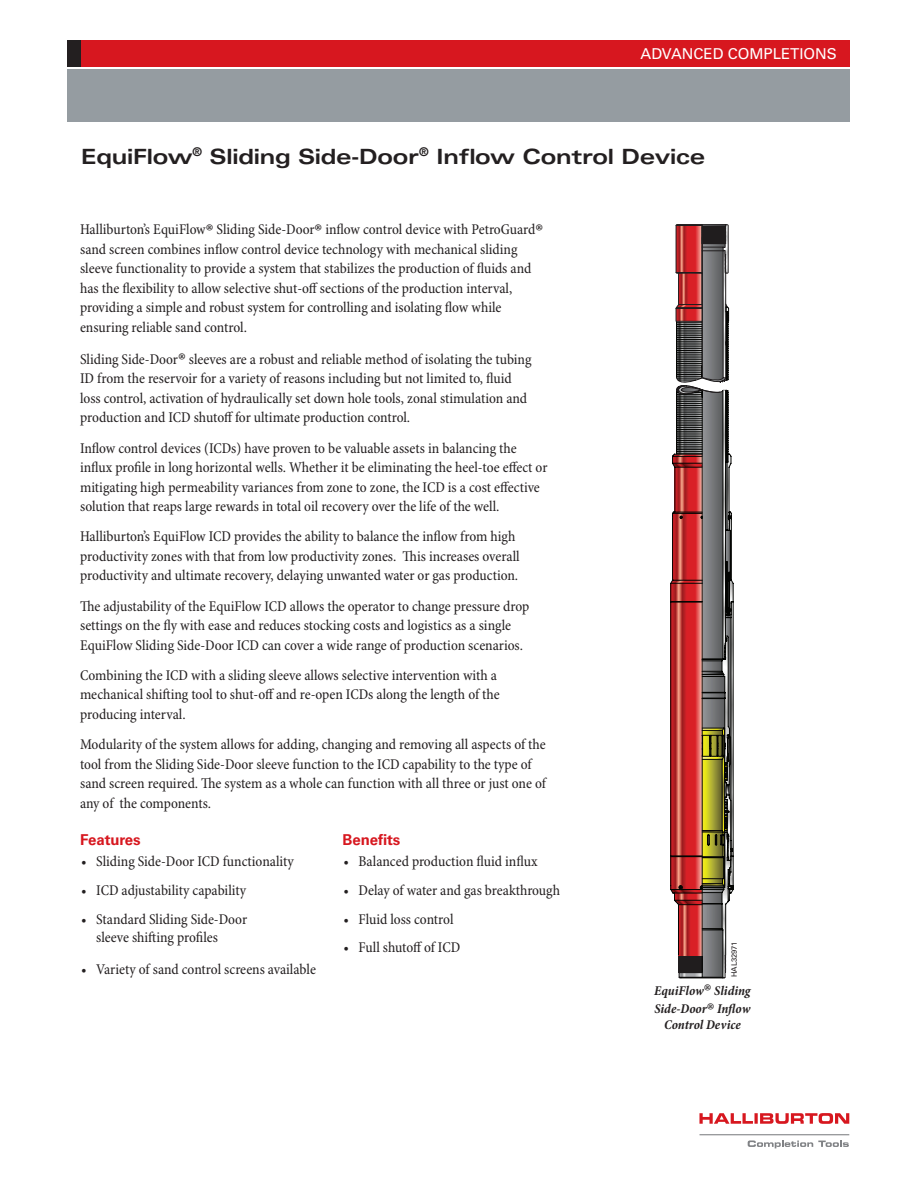
<style>
.page{position:relative;width:918px;height:1188px;background:#fff}
.page>*{position:absolute;margin:0;border:0;box-sizing:border-box;transform-origin:0 0}
.Page_Title{font:700 expanded 21px "Univers LT Std";letter-spacing:-.01em;color:#231f20}
.BODY_COPY{font:condensed 15px/19.5px "Minion Pro";color:#231f20}
.t1{font:15px "Univers LT Std";color:#fff}
.BODY_COPY-2{font:700 15px "Univers LT Std";color:#d7171f}
.Red_SubHead{font:700 15px "Univers LT Std";color:#d7171f}
.t2{font:italic 700 condensed 13.5px/18px "Minion Pro";letter-spacing:-.005em;color:#231f20}
.Hal{font:7.5px "Univers LT Std";color:#231f20}
.s1{font-size:24px}
.s2{font-weight:400;font-style:normal;font-size:24px}
</style>
<div class="page">
<div style="left:68px;top:40px;width:782px;height:27px;background:#d7171f"></div>
<div style="left:68px;top:40px;width:13px;height:27px;background:#231f20"></div>
<div style="left:68px;top:69px;width:782px;height:53px;background:#959ca1"></div>
<svg style="left:699px;top:1113px;width:150px;height:11px"></svg>
<svg style="left:748px;top:1140px;width:101px;height:8px"></svg>
<hr style="left:700px;top:1134px;width:149px;height:1px;background:#808285">
<svg style="left:671px;top:225px;width:62px;height:753px;background:#96635b"></svg>
<p class="t1" style="left:641px;top:45px;width:198px">ADVANCED COMPLETIONS</p>
<p class="Page_Title" style="left:81px;top:144px;width:626px">EquiFlow<sup>®</sup> Sliding Side-Door<sup>®</sup> Inflow Control Device</p>
<p class="BODY_COPY" style="left:80px;top:221px;width:464px">Halliburton’s EquiFlow<span class="s1">®</span> Sliding Side-Door<span class="s1">®</span> inflow control device with PetroGuard<span class="s1">® </span>sand screen combines inflow control device technology with mechanical sliding sleeve functionality to provide a system that stabilizes the production of fluids and has the flexibility to allow selective shut-off sections of the production interval, providing a simple and robust system for controlling and isolating flow while ensuring reliable sand control.</p>
<p class="BODY_COPY" style="left:80px;top:350px;width:453px">Sliding Side-Door<span class="s1">®</span> sleeves are a robust and reliable method of isolating the tubing ID from the reservoir for a variety of reasons including but not limited to, fluid loss control, activation of hydraulically set down hole tools, zonal stimulation and production and ICD shutoff for ultimate production control.</p>
<p class="BODY_COPY" style="left:80px;top:439px;width:469px">Inflow control devices (ICDs) have proven to be valuable assets in balancing the influx profile in long horizontal wells. Whether it be eliminating the heel-toe effect or mitigating high permeability variances from zone to zone, the ICD is a cost effective solution that reaps large rewards in total oil recovery over the life of the well.</p>
<p class="BODY_COPY" style="left:80px;top:527px;width:441px">Halliburton’s EquiFlow ICD provides the ability to balance the inflow from high productivity zones with that from low productivity zones. This increases overall productivity and ultimate recovery, delaying unwanted water or gas production.</p>
<p class="BODY_COPY" style="left:80px;top:597px;width:451px">The adjustability of the EquiFlow ICD allows the operator to change pressure drop settings on the fly with ease and reduces stocking costs and logistics as a single<br>EquiFlow Sliding Side-Door ICD can cover a wide range of production scenarios.</p>
<p class="BODY_COPY" style="left:80px;top:666px;width:421px">Combining the ICD with a sliding sleeve allows selective intervention with a mechanical shifting tool to shut-off and re-open ICDs along the length of the producing interval.</p>
<p class="BODY_COPY" style="left:80px;top:735px;width:467px">Modularity of the system allows for adding, changing and removing all aspects of the tool from the Sliding Side-Door sleeve function to the ICD capability to the type of sand screen required. The system as a whole can function with all three or just one of any of the components.</p>
<p class="BODY_COPY-2" style="left:80px;top:831px;width:62px">Features</p>
<p class="BODY_COPY" style="left:81px;top:852px;width:214px">• Sliding Side-Door ICD functionality</p>
<p class="BODY_COPY" style="left:81px;top:881px;width:167px">• ICD adjustability capability</p>
<p class="BODY_COPY" style="left:96px;top:911px;width:152px;line-height:18px;text-indent:-15px">• Standard Sliding Side-Door sleeve shifting profiles</p>
<p class="BODY_COPY" style="left:81px;top:960px;width:236px">• Variety of sand control screens available</p>
<p class="Red_SubHead" style="left:342px;top:831px;width:59px">Benefits</p>
<p class="BODY_COPY" style="left:344px;top:852px;width:196px">• Balanced production fluid influx</p>
<p class="BODY_COPY" style="left:344px;top:881px;width:218px">• Delay of water and gas breakthrough</p>
<p class="BODY_COPY" style="left:344px;top:910px;width:112px">• Fluid loss control</p>
<p class="BODY_COPY" style="left:344px;top:938px;width:118px">• Full shutoff of ICD</p>
<p class="Hal" style="left:730px;top:977px;width:37px;rotate:-90deg">HAL32971</p>
<p class="t2" style="left:654px;top:981px;width:98px">EquiFlow<span class="s2">®</span> Sliding<br>Side-Door<span class="s2">®</span> Inflow</p>
<p class="t2" style="left:664px;top:1016px;width:78px">Control Device</p>
</div>
